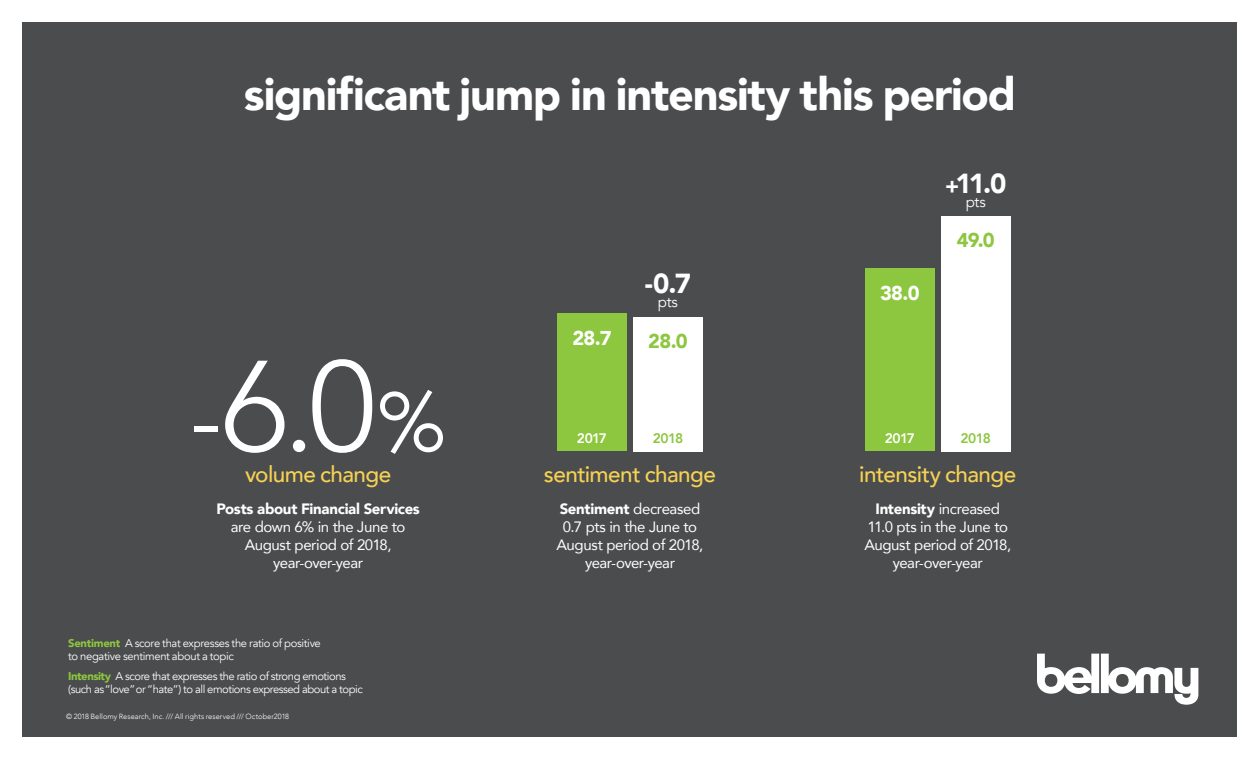
<style>
.page{position:relative;width:1260px;height:765px;background:#fff}
.page>*{position:absolute;margin:0;border:0;box-sizing:border-box;transform-origin:0 0}
.t1{font:300 128px "Avenir";color:#fff}
.t2{font:900 45px "Avenir";letter-spacing:-.025em;color:#fff}
.t3{font:900 27.5px "Avenir";color:#fff}
.t4{font:500 22.5px "Avenir";letter-spacing:-.025em;color:#f6d154}
.t5{font:900 20px "Avenir";color:#fff}
.t6{font:900 20px "Avenir";color:#8dc63f}
.t7{font:15px/18px "Avenir";letter-spacing:-.025em;color:#fff;text-align:center}
.t8{font:900 15px "Avenir";letter-spacing:-.02em;color:#fff}
.t9{font:15px "Avenir";letter-spacing:-.015em;color:#fff}
.t10{font:800 13.75px "Avenir";letter-spacing:-.04em;color:#fff}
.t11{font:800 13.75px "Avenir";letter-spacing:-.04em;color:#8dc63f}
.t12{font:11.25px/13.8px "Avenir";letter-spacing:-.04em;color:#fff}
.t13{font:300 7.5px "Avenir";letter-spacing:.005em;color:#fff}
.s1{font-size:21.25px}
.s2{font-size:96px}
.s3{font-weight:400;font-size:83.25px}
.s4{font-weight:900;color:#8dc63f}
.s5{font-weight:900}
</style>
<div class="page">
<div style="left:22px;top:22px;width:1216px;height:715px;background:#4b4c4d"></div>
<div style="left:633px;top:317px;width:70px;height:134px;background:#fff"></div>
<div style="left:557px;top:313px;width:70px;height:138px;background:#8dc63f"></div>
<svg style="left:1037px;top:654px;width:161px;height:51px"></svg>
<div style="left:865px;top:269px;width:69px;height:182px;background:#8dc63f"></div>
<div style="left:941px;top:216px;width:69px;height:236px;background:#fff"></div>
<h2 class="t2" style="left:244px;top:56px;width:774px">significant jump in intensity this period</h2>
<h3 class="t3" style="left:945px;top:160px;width:63px"><span class="s1">+</span>11.0</h3>
<p class="t9" style="left:966px;top:193px;width:22px">pts</p>
<h1 class="t1" style="left:190px;top:332px;width:257px"><span class="s2">-</span>6.0<span class="s3">%</span></h1>
<h3 class="t4" style="left:245px;top:455px;width:148px">volume change</h3>
<p class="t8" style="left:216px;top:496px;width:205px">Posts about Financial Services</p>
<p class="t7" style="left:231px;top:518px;width:176px">are down 6% in the June to<br>August period of 2018, year-over-year</p>
<p class="t12" style="left:68px;top:636px;width:254px"><span class="s4">Sentiment</span> A score that expresses the ratio of positive to negative sentiment about a topic</p>
<p class="t12" style="left:68px;top:669px;width:296px"><span class="s4">Intensity</span> A score that expresses the ratio of strong emotions (such as “love” or “hate”) to all emotions expressed about a topic</p>
<p class="t13" style="left:66px;top:712px;width:225px">© 2018 Bellomy Research, Inc. /// All rights reserved /// October2018</p>
<h3 class="t3" style="left:645px;top:260px;width:48px">-0.7</h3>
<p class="t9" style="left:658px;top:293px;width:22px">pts</p>
<h3 class="t5" style="left:572px;top:321px;width:41px">28.7</h3>
<h3 class="t6" style="left:648px;top:324px;width:41px">28.0</h3>
<p class="t10" style="left:577px;top:427px;width:32px">2017</p>
<p class="t11" style="left:653px;top:427px;width:32px">2018</p>
<h3 class="t4" style="left:544px;top:455px;width:173px">sentiment change</h3>
<p class="t7" style="left:557px;top:500px;width:148px"><span class="s5">Sentiment</span> decreased<br>0.7 pts in the June to<br>August period of 2018, year-over-year</p>
<h3 class="t5" style="left:880px;top:276px;width:41px">38.0</h3>
<h3 class="t6" style="left:957px;top:223px;width:39px">49.0</h3>
<p class="t10" style="left:885px;top:427px;width:32px">2017</p>
<p class="t11" style="left:961px;top:427px;width:32px">2018</p>
<h3 class="t4" style="left:859px;top:455px;width:159px">intensity change</h3>
<p class="t7" style="left:864px;top:500px;width:148px"><span class="s5">Intensity</span> increased<br>11.0 pts in the June to<br>August period of 2018, year-over-year</p>
</div>
